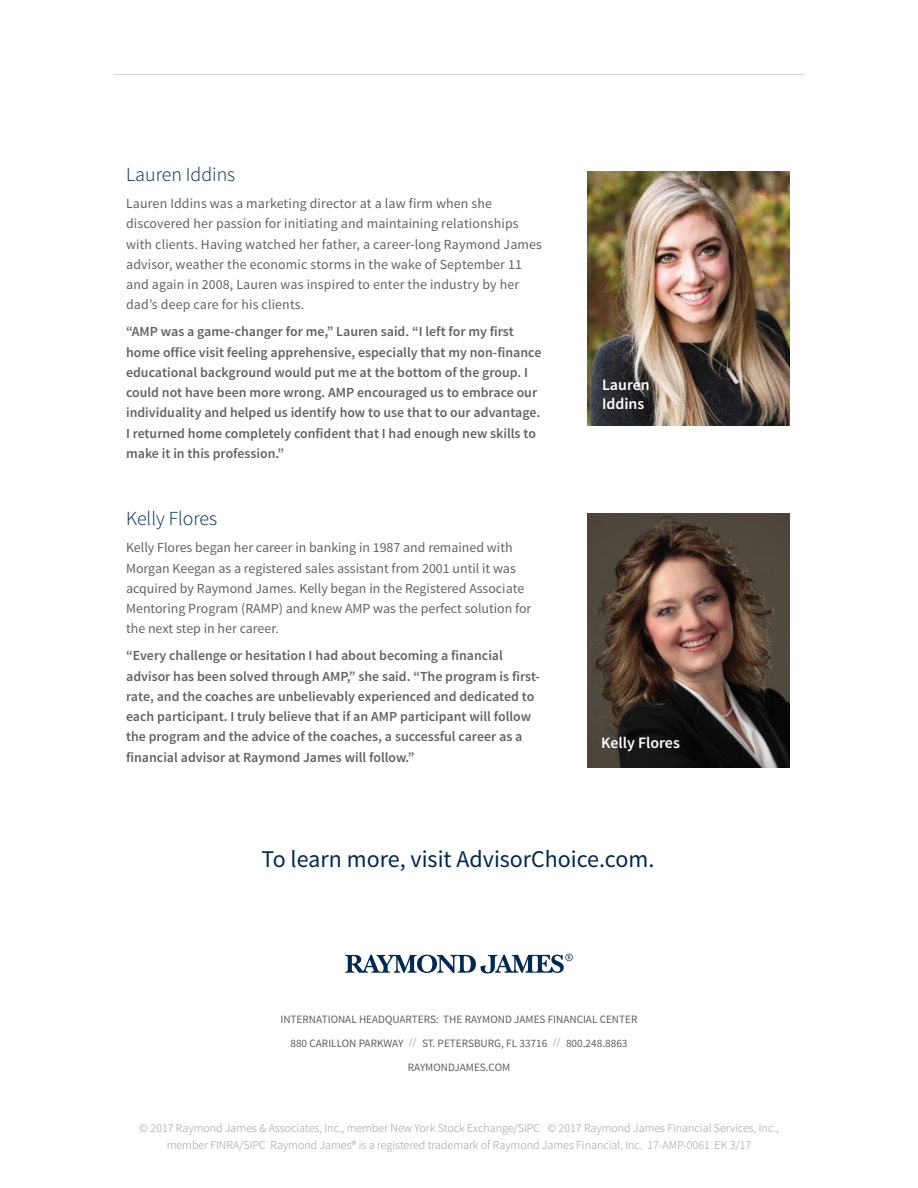
<style>
.page{position:relative;width:918px;height:1188px;background:#fff}
.page>*{position:absolute;margin:0;border:0;box-sizing:border-box;transform-origin:0 0}
.t1{font:24px "Source Sans Pro";color:#002855}
.Body_Copy{font:300 19.8px "Source Sans Pro";color:#002855}
.t2{font:600 15.9px/19px "Source Sans Pro";color:#fff}
.Body_Copy-2{font:600 13.8px/20.2px "Source Sans Pro";color:#636366}
.Body_Copy-3{font:13.8px/20.2px "Source Sans Pro";color:#636366}
.Hedge_Disclaimer_cop{font:300 12px/16.5px "Source Sans Pro";color:#939598;text-align:center}
.t3{font:11.25px "Source Sans Pro";color:#5f5f62}
.s1{font-weight:300;font-size:9.75px}
</style>
<div class="page">
<img style="left:587px;top:172px;width:203px;height:254px">
<img style="left:587px;top:513px;width:203px;height:254px">
<svg style="left:345px;top:954px;width:228px;height:20px"></svg>
<hr style="left:113px;top:74px;width:692px;height:1px;background:#d4d5d7">
<p class="Body_Copy" style="left:126px;top:163px;width:111px">Lauren Iddins</p>
<p class="Body_Copy-3" style="left:126px;top:194px;width:417px">Lauren Iddins was a marketing director at a law firm when she discovered her passion for initiating and maintaining relationships with clients. Having watched her father, a career-long Raymond James advisor, weather the economic storms in the wake of September 11 and again in 2008, Lauren was inspired to enter the industry by her dad’s deep care for his clients.</p>
<p class="Body_Copy-2" style="left:126px;top:322px;width:417px">“AMP was a game-changer for me,” Lauren said. “I left for my first home office visit feeling apprehensive, especially that my non-finance educational background would put me at the bottom of the group. I could not have been more wrong. AMP encouraged us to embrace our individuality and helped us identify how to use that to our advantage.<br>I returned home completely confident that I had enough new skills to make it in this profession.”</p>
<p class="Body_Copy" style="left:126px;top:507px;width:93px">Kelly Flores</p>
<p class="Body_Copy-3" style="left:126px;top:538px;width:407px">Kelly Flores began her career in banking in 1987 and remained with Morgan Keegan as a registered sales assistant from 2001 until it was acquired by Raymond James. Kelly began in the Registered Associate Mentoring Program (RAMP) and knew AMP was the perfect solution for the next step in her career.</p>
<p class="Body_Copy-2" style="left:126px;top:646px;width:416px">“Every challenge or hesitation I had about becoming a financial advisor has been solved through AMP,” she said. “The program is first&shy;rate, and the coaches are unbelievably experienced and dedicated to each participant. I truly believe that if an AMP participant will follow the program and the advice of the coaches, a successful career as a financial advisor at Raymond James will follow.”</p>
<p class="t2" style="left:602px;top:375px;width:49px">Lauren<br>Iddins</p>
<p class="t2" style="left:601px;top:734px;width:80px">Kelly Flores</p>
<p class="t1" style="left:262px;top:844px;width:394px">To learn more, visit AdvisorChoice.com.</p>
<p class="t3" style="left:281px;top:1012px;width:358px">INTERNATIONAL HEADQUARTERS: THE RAYMOND JAMES FINANCIAL CENTER</p>
<p class="t3" style="left:290px;top:1036px;width:339px">880 CARILLON PARKWAY <span class="s1">//</span> ST. PETERSBURG, FL 33716 <span class="s1">//</span> 800.248.8863</p>
<p class="t3" style="left:408px;top:1060px;width:104px">RAYMONDJAMES.COM</p>
<p class="Hedge_Disclaimer_cop" style="left:139px;top:1120px;width:641px">© 2017 Raymond James &amp; Associates, Inc., member New York Stock Exchange/SIPC © 2017 Raymond James Financial Services, Inc., member FINRA/SIPC Raymond James® is a registered trademark of Raymond James Financial, Inc. 17-AMP-0061 EK 3/17</p>
</div>
